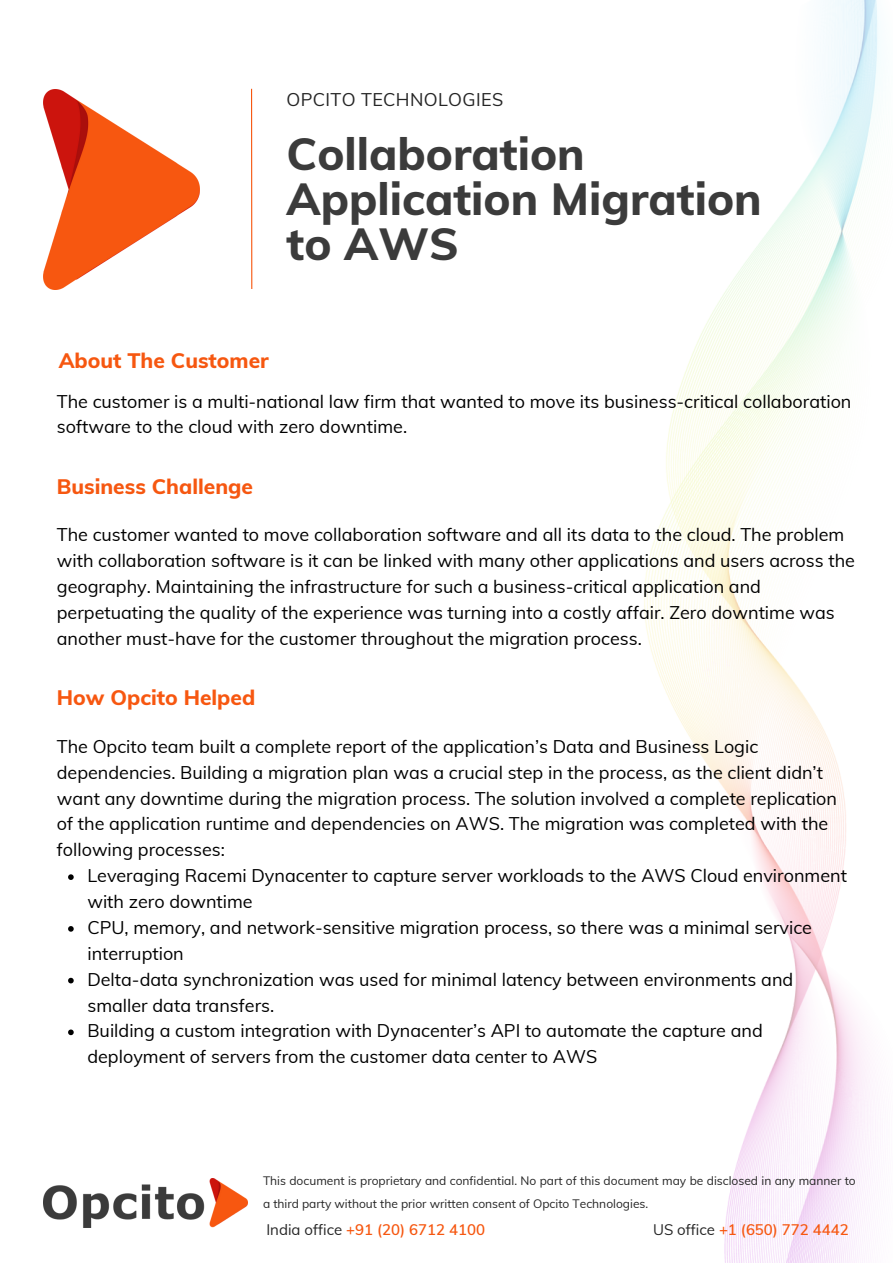
<style>
.page{position:relative;width:893px;height:1264px;background:#fff}
.page>*{position:absolute;margin:0;border:0;box-sizing:border-box;transform-origin:0 0}
.t1{font:800 45px/45px "Muli";color:#3b3b3b}
.t2{font:800 21px "Muli";color:#f65710}
.t3{font:800 21px "Muli";color:#f75710}
.t4{font:18px/25.8px "Muli";color:#000}
.t5{font:18px "Muli";letter-spacing:.02em;color:#252525}
.t6{font:600 15px "Muli";color:#f65710}
.t7{font:12px/23px "Muli";color:#252525}
.s1{font-weight:400;color:#252525}
</style>
<div class="page">
<hr style="left:251px;top:89px;width:1px;height:200px;background:#f75710">
<img style="left:644px;top:0;width:235px;height:1262px">
<img style="left:43px;top:89px;width:156px;height:200px">
<img style="left:43px;top:1178px;width:205px;height:49px">
<svg style="left:68px;top:874px;width:6px;height:6px"></svg>
<svg style="left:68px;top:926px;width:6px;height:5px"></svg>
<svg style="left:68px;top:977px;width:6px;height:6px"></svg>
<svg style="left:68px;top:1029px;width:6px;height:6px"></svg>
<p class="t5" style="left:286px;top:88px;width:218px">OPCITO TECHNOLOGIES</p>
<p class="t1" style="left:286px;top:130px;width:476px">Collaboration<br>Application Migration to AWS</p>
<p class="t2" style="left:59px;top:347px;width:212px">About The Customer</p>
<p class="t4" style="left:57px;top:388px;width:796px">The customer is a multi-national law firm that wanted to move its business-critical collaboration software to the cloud with zero downtime.</p>
<p class="t2" style="left:57px;top:472px;width:198px">Business Challenge</p>
<p class="t4" style="left:57px;top:521px;width:799px">The customer wanted to move collaboration software and all its data to the cloud. The problem with collaboration software is it can be linked with many other applications and users across the geography. Maintaining the infrastructure for such a business-critical application and perpetuating the quality of the experience was turning into a costly affair. Zero downtime was another must-have for the customer throughout the migration process.</p>
<p class="t3" style="left:57px;top:684px;width:200px">How Opcito Helped</p>
<p class="t4" style="left:57px;top:733px;width:781px">The Opcito team built a complete report of the application’s Data and Business Logic dependencies. Building a migration plan was a crucial step in the process, as the client didn’t want any downtime during the migration process. The solution involved a complete replication of the application runtime and dependencies on AWS. The migration was completed with the following processes:</p>
<p class="t4" style="left:87px;top:862px;width:761px">Leveraging Racemi Dynacenter to capture server workloads to the AWS Cloud environment with zero downtime</p>
<p class="t4" style="left:87px;top:914px;width:726px">CPU, memory, and network-sensitive migration process, so there was a minimal service interruption</p>
<p class="t4" style="left:87px;top:965px;width:707px">Delta-data synchronization was used for minimal latency between environments and smaller data transfers.</p>
<p class="t4" style="left:87px;top:1017px;width:677px">Building a custom integration with Dynacenter’s API to automate the capture and deployment of servers from the customer data center to AWS</p>
<p class="t7" style="left:263px;top:1168px;width:594px">This document is proprietary and confidential. No part of this document may be disclosed in any manner to a third party without the prior written consent of Opcito Technologies.</p>
<p class="t6" style="left:266px;top:1219px;width:220px"><span class="s1">India office</span> +91 (20) 6712 4100</p>
<p class="t6" style="left:653px;top:1219px;width:197px"><span class="s1">US office</span> +1 (650) 772 4442</p>
</div>
